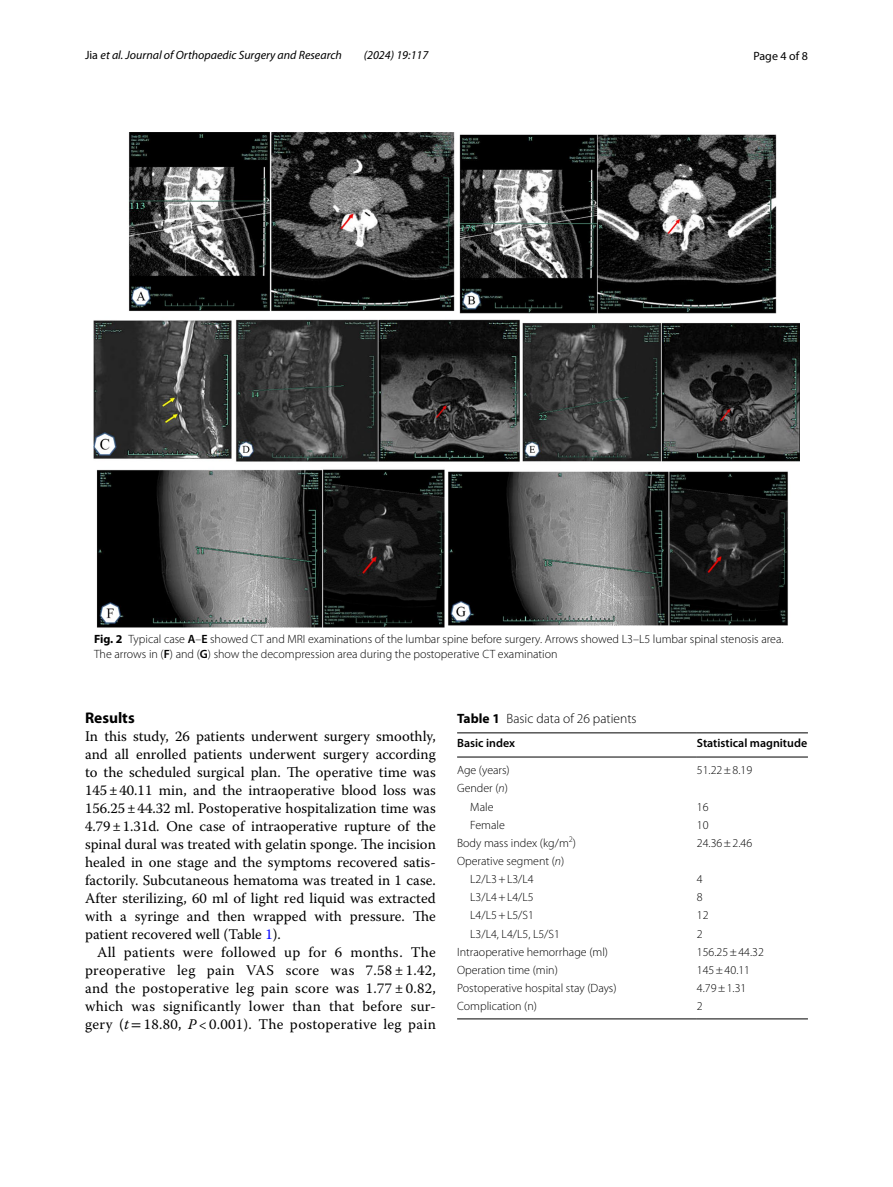
<style>
.page{position:relative;width:893px;height:1187px;background:#fff}
.page>*{position:absolute;margin:0;border:0;box-sizing:border-box;transform-origin:0 0}
.t1{font:700 15.45px "Myriad Pro";color:#000}
.t2{font:14.7px/18px "Warnock Pro";letter-spacing:.015em;color:#000;text-align:justify}
.t3{font:300 13.5px "Myriad Pro";color:#000}
.t4{font:300 12px/18.1px "Myriad Pro";color:#000}
.t5{font:italic 12px "Myriad Pro";color:#000}
.t6{font:600 12px "Myriad Pro";color:#000}
.t7{font:12px "Myriad Pro";color:#000}
.s1{font-style:normal}
.s2{font-weight:700}
.s3{font-weight:600}
.s4{color:#00f}
.s5{font-style:italic}
.s6{font-family:"STIX"}
</style>
<div class="page">
<img style="left:93px;top:133px;width:706px;height:495px">
<hr style="left:457px;top:732px;width:240px;height:1px;background:#000">
<hr style="left:457px;top:756px;width:240px;height:1px;background:#000">
<hr style="left:697px;top:732px;width:111px;height:1px;background:#000">
<hr style="left:697px;top:756px;width:111px;height:1px;background:#000">
<hr style="left:457px;top:1018px;width:240px;height:1px;background:#000">
<hr style="left:697px;top:1018px;width:111px;height:1px;background:#000">
<p class="t5" style="left:85px;top:48px;width:258px"><span class="s1">Jia</span> et al. Journal of Orthopaedic Surgery and Research</p>
<p class="t5" style="left:364px;top:48px;width:66px">(2024) 19:117</p>
<p class="t7" style="left:753px;top:48px;width:56px">Page 4 of 8</p>
<p class="t4" style="left:94px;top:631px;width:691px;line-height:15px"><span class="s2">Fig. 2</span> Typical case <span class="s3">A</span>–<span class="s3">E</span> showed CT and MRI examinations of the lumbar spine before surgery. Arrows showed L3–L5 lumbar spinal stenosis area.<br>The arrows in (<span class="s3">F</span>) and (<span class="s3">G</span>) show the decompression area during the postoperative CT examination</p>
<p class="t1" style="left:85px;top:708px;width:51px">Results</p>
<p class="t2" style="left:85px;top:727px;width:352px">In this study, 26 patients underwent surgery smoothly, and all enrolled patients underwent surgery according to the scheduled surgical plan. The operative time was 145±40.11 min, and the intraoperative blood loss was 156.25±44.32 ml. Postoperative hospitalization time was 4.79±1.31d. One case of intraoperative rupture of the spinal dural was treated with gelatin sponge. The incision healed in one stage and the symptoms recovered satis&shy;factorily. Subcutaneous hematoma was treated in 1 case.<br>After sterilizing, 60 ml of light red liquid was extracted with a syringe and then wrapped with pressure. The patient recovered well (Table <span class="s4">1</span>).</p>
<p class="t2" style="left:85px;top:943px;width:352px;text-indent:12px">All patients were followed up for 6 months. The preoperative leg pain VAS score was 7.58 ± 1.42, and the postoperative leg pain score was 1.77 ± 0.82, which was significantly lower than that before sur&shy;gery (<span class="s5">t</span><span class="s6">=</span>18.80, <span class="s5">P</span> &lt; 0.001). The postoperative leg pain</p>
<p class="t3" style="left:457px;top:711px;width:181px"><span class="s2">Table 1</span> Basic data of 26 patients</p>
<p class="t6" style="left:457px;top:735px;width:59px">Basic index</p>
<p class="t6" style="left:697px;top:735px;width:112px">Statistical magnitude</p>
<p class="t4" style="left:457px;top:761px;width:54px">Age (years)</p>
<p class="t4" style="left:697px;top:761px;width:57px">51.22±8.19</p>
<p class="t4" style="left:457px;top:779px;width:52px;text-align:center">Gender (<span class="s5">n</span>)<br>Male</p>
<p class="t4" style="left:697px;top:797px;width:13px">16</p>
<p class="t4" style="left:470px;top:815px;width:36px">Female</p>
<p class="t4" style="left:697px;top:815px;width:13px">10</p>
<p class="t4" style="left:457px;top:833px;width:121px">Body mass index (kg/m<sup>2</sup>)</p>
<p class="t4" style="left:697px;top:833px;width:57px">24.36±2.46</p>
<p class="t4" style="left:470px;top:852px;width:96px;text-indent:-13px">Operative segment (<span class="s5">n</span>)<br>L2/L3+L3/L4</p>
<p class="t4" style="left:697px;top:870px;width:7px">4</p>
<p class="t4" style="left:470px;top:888px;width:65px">L3/L4+L4/L5</p>
<p class="t4" style="left:697px;top:888px;width:7px">8</p>
<p class="t4" style="left:470px;top:906px;width:65px">L4/L5+L5/S1</p>
<p class="t4" style="left:697px;top:906px;width:13px">12</p>
<p class="t4" style="left:470px;top:924px;width:91px">L3/L4, L4/L5, L5/S1</p>
<p class="t4" style="left:697px;top:924px;width:7px">2</p>
<p class="t4" style="left:457px;top:942px;width:152px">Intraoperative hemorrhage (ml)</p>
<p class="t4" style="left:697px;top:942px;width:69px">156.25±44.32</p>
<p class="t4" style="left:457px;top:960px;width:102px">Operation time (min)</p>
<p class="t4" style="left:697px;top:960px;width:55px">145±40.11</p>
<p class="t4" style="left:457px;top:979px;width:161px">Postoperative hospital stay (Days)</p>
<p class="t4" style="left:697px;top:979px;width:51px">4.79±1.31</p>
<p class="t4" style="left:457px;top:997px;width:81px">Complication (n)</p>
<p class="t4" style="left:697px;top:997px;width:7px">2</p>
</div>
